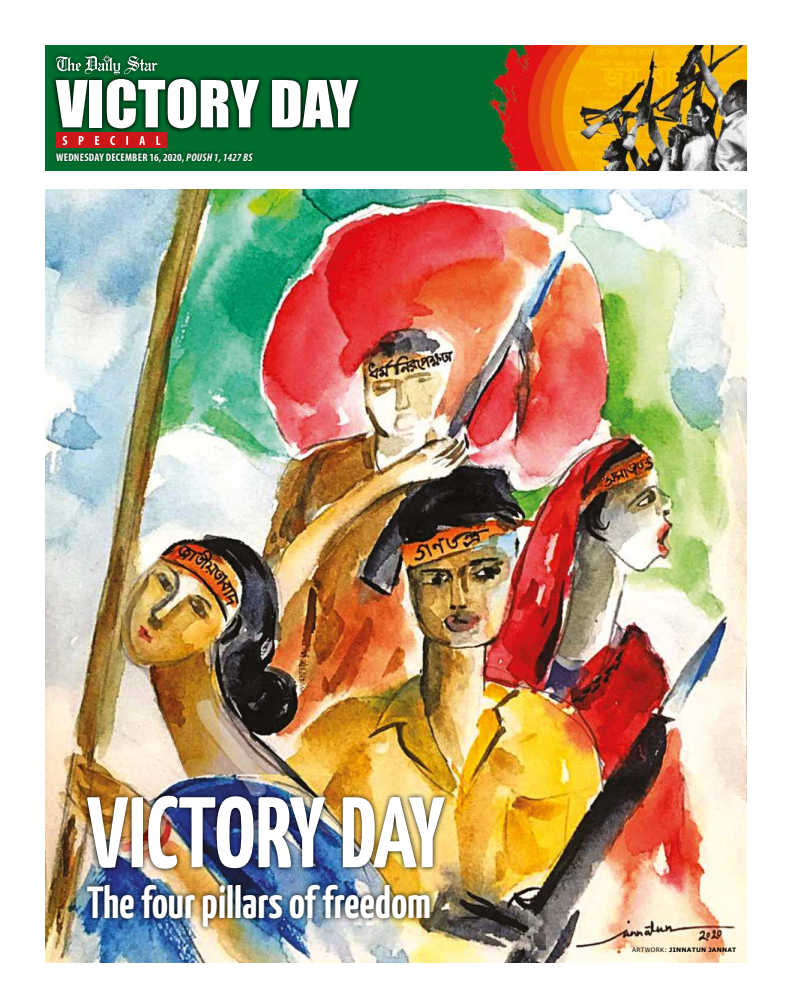
<style>
.page{position:relative;width:792px;height:1008px;background:#fff}
.page>*{position:absolute;margin:0;border:0;box-sizing:border-box;transform-origin:0 0}
.t1{font:700 100px "Yanone Kaffeesatz";letter-spacing:-.01em;color:#fff}
.t2{font:60px "Impact";color:#fff}
.t3{font:700 45px "Yanone Kaffeesatz";color:#fff}
.t4{font:700 condensed 11px "Myriad Pro";letter-spacing:.02em;color:#fff}
.t5{font:700 6px "Verdana";letter-spacing:.035em;color:#000}
.s1{font-style:italic}
.s2{font-weight:400}
</style>
<div class="page">
<img style="left:45px;top:189px;width:702px;height:774px">
<img style="left:81px;top:879px;width:355px;height:54px">
<img style="left:82px;top:791px;width:367px;height:83px">
<img style="left:45px;top:45px;width:702px;height:126px">
<div style="left:52px;top:51px;width:110px;height:28px;background:#006b2d"></div>
<svg style="left:56px;top:54px;width:102px;height:19px"></svg>
<div style="left:53px;top:150px;width:203px;height:15px;background:#000;opacity:.75"></div>
<div style="left:50px;top:73px;width:313px;height:61px;background:#006b2d"></div>
<div style="left:51px;top:75px;width:311px;height:58px;background:#000;opacity:.75"></div>
<div style="left:56px;top:133px;width:111px;height:15px;background:#cd171a"></div>
<svg style="left:63px;top:136px;width:97px;height:9px"></svg>
<h2 class="t2" style="left:56px;top:72px;width:304px">VICTORY DAY</h2>
<p class="t4" style="left:56px;top:153px;width:198px">WEDNESDAY DECEMBER 16, 2020, <span class="s1">POUSH 1, 1427 BS</span></p>
<h1 class="t1" style="left:87px;top:793px;width:360px">VICTORY DAY</h1>
<h3 class="t3" style="left:87px;top:885px;width:346px">The four pillars of freedom</h3>
<p class="t5" style="left:632px;top:947px;width:106px"><span class="s2">ARTWORK:</span> JINNATUN JANNAT</p>
</div>
